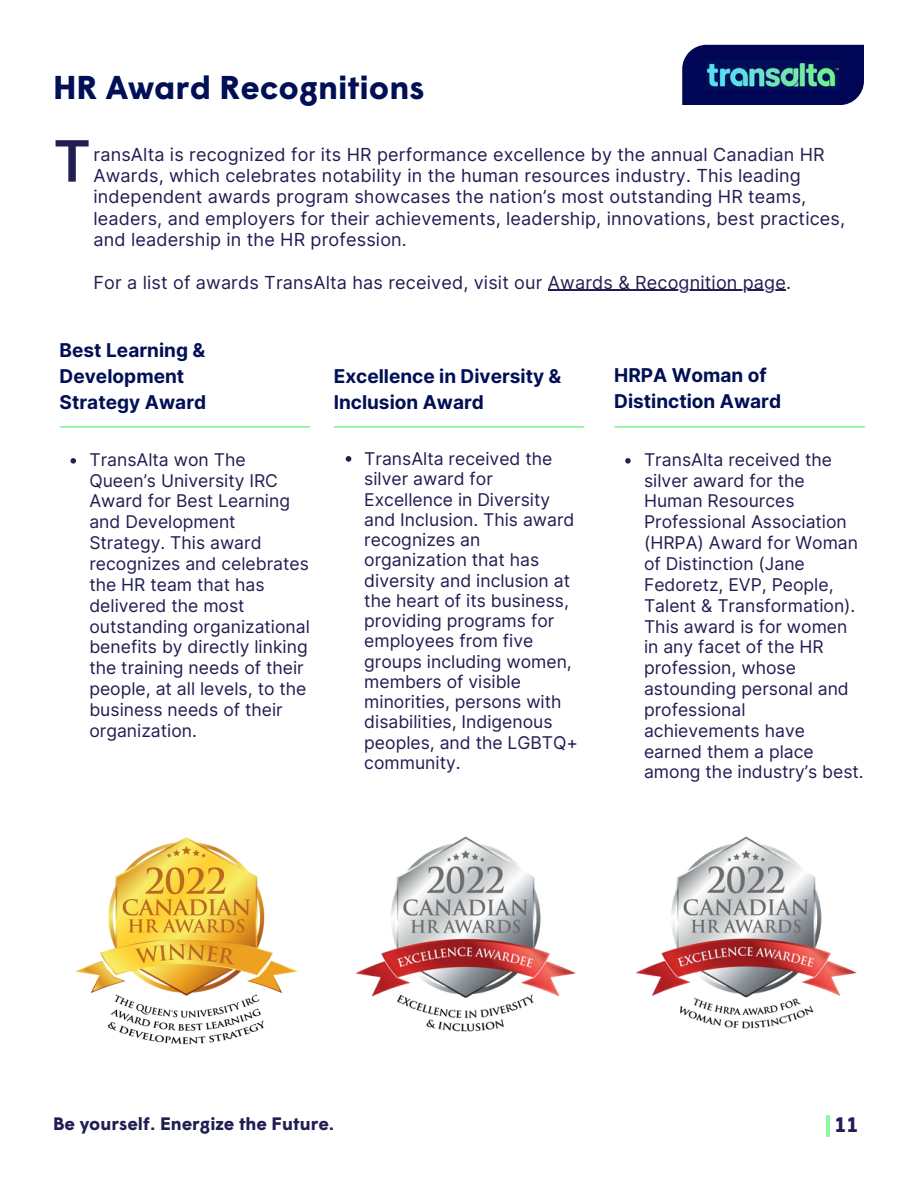
<style>
.page{position:relative;width:918px;height:1188px;background:#fff}
.page>*{position:absolute;margin:0;border:0;box-sizing:border-box;transform-origin:0 0}
.t1{font:600 57px "Inter";color:#201e52}
.t2{font:700 33px "Wigrum";color:#000f56}
.t3{font:700 21px "Wigrum";color:#201e52}
.t4{font:700 19.05px/25.8px "Inter";color:#000f56}
.t5{font:18px/21.3px "Inter";letter-spacing:.01em;color:#201e52}
.t6{font:700 18px "Wigrum";color:#201e52}
.t7{font:17.55px/20.9px "Inter";color:#201e52}
</style>
<div class="page">
<img style="left:75px;top:837px;width:223px;height:208px">
<img style="left:355px;top:836px;width:221px;height:196px">
<img style="left:635px;top:836px;width:222px;height:193px">
<hr style="left:826px;top:1115px;width:4px;height:21px;background:#8ff7a3">
<hr style="left:548px;top:290px;width:190px;height:1px;background:#201e52">
<hr style="left:738px;top:290px;width:48px;height:1px;background:#201e52">
<div style="left:682px;top:45px;width:182px;height:60px;background:#000655"></div>
<img style="left:707px;top:60px;width:132px;height:30px">
<hr style="left:60px;top:426px;width:250px;height:2px;background:#8ff7a3">
<hr style="left:614px;top:426px;width:251px;height:2px;background:#8ff7a3">
<svg style="left:71px;top:458px;width:5px;height:6px"></svg>
<svg style="left:625px;top:458px;width:6px;height:6px"></svg>
<svg style="left:346px;top:456px;width:5px;height:6px"></svg>
<hr style="left:334px;top:426px;width:251px;height:2px;background:#8ff7a3">
<h2 class="t2" style="left:53px;top:74px;width:373px">HR Award Recognitions</h2>
<h1 class="t1" style="left:53px;top:126px;width:39px">T</h1>
<p class="t5" style="left:94px;top:143px;width:753px">ransAlta is recognized for its HR performance excellence by the annual Canadian HR Awards, which celebrates notability in the human resources industry. This leading independent awards program showcases the nation’s most outstanding HR teams, leaders, and employers for their achievements, leadership, innovations, best practices, and leadership in the HR profession.</p>
<p class="t5" style="left:94px;top:272px;width:699px">For a list of awards TransAlta has received, visit our Awards &amp; Recognition page.</p>
<p class="t4" style="left:60px;top:337px;width:148px">Best Learning &amp;<br>Development<br>Strategy Award</p>
<p class="t4" style="left:334px;top:363px;width:229px">Excellence in Diversity &amp;<br>Inclusion Award</p>
<p class="t4" style="left:614px;top:362px;width:168px">HRPA Woman of<br>Distinction Award</p>
<p class="t7" style="left:364px;top:449px;width:215px;line-height:20.2px">TransAlta received the silver award for<br>Excellence in Diversity and Inclusion. This award recognizes an organization that has diversity and inclusion at the heart of its business, providing programs for employees from five groups including women, members of visible minorities, persons with disabilities, Indigenous peoples, and the LGBTQ+ community.</p>
<p class="t7" style="left:89px;top:449px;width:222px">TransAlta won The<br>Queen’s University IRC<br>Award for Best Learning and Development<br>Strategy. This award recognizes and celebrates the HR team that has delivered the most outstanding organizational benefits by directly linking the training needs of their people, at all levels, to the business needs of their organization.</p>
<p class="t7" style="left:644px;top:449px;width:221px">TransAlta received the silver award for the<br>Human Resources<br>Professional Association (HRPA) Award for Woman of Distinction (Jane<br>Fedoretz, EVP, People,<br>Talent &amp; Transformation).<br>This award is for women in any facet of the HR profession, whose astounding personal and professional achievements have earned them a place among the industry’s best.</p>
<p class="t6" style="left:53px;top:1117px;width:283px">Be yourself. Energize the Future.</p>
<p class="t3" style="left:834px;top:1117px;width:26px">11</p>
</div>
